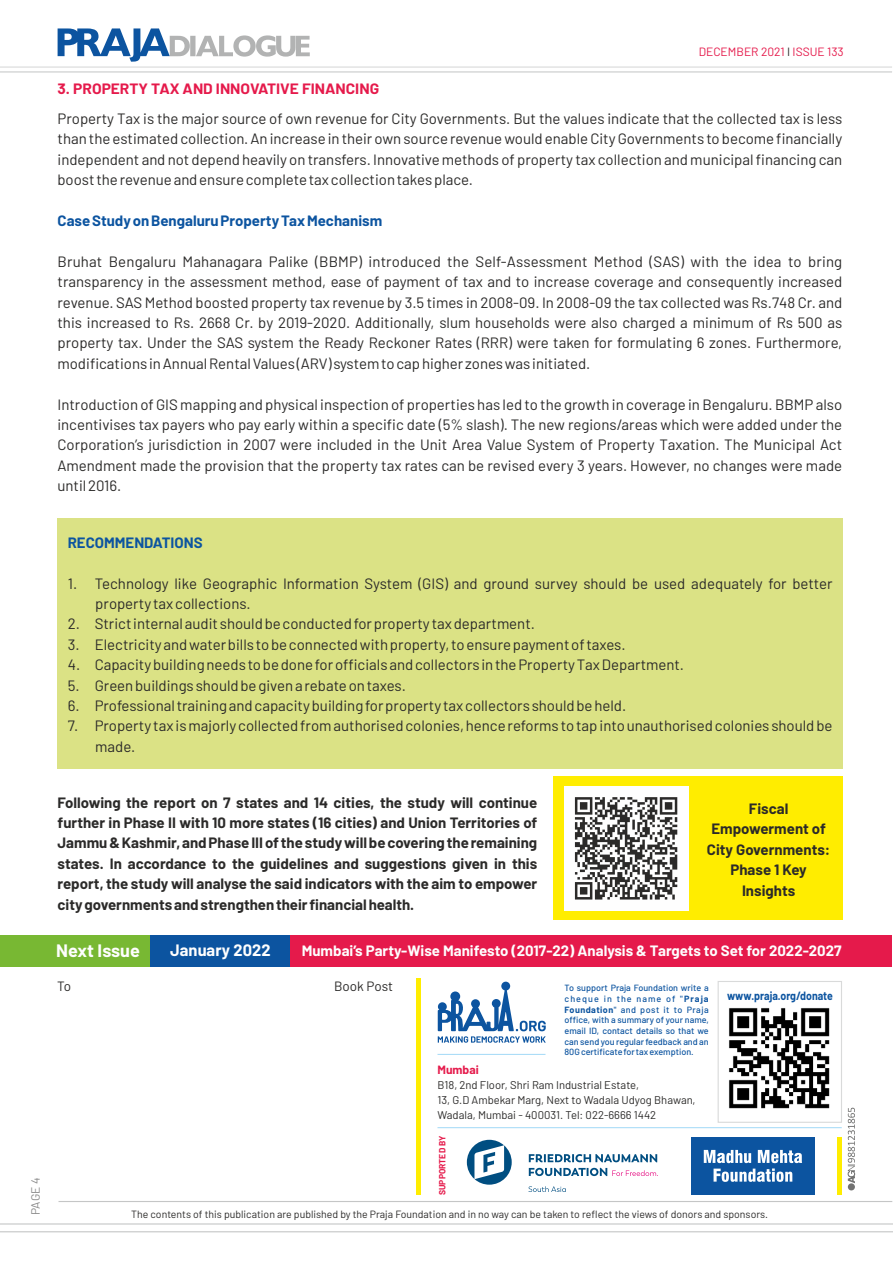
<style>
.page{position:relative;width:893px;height:1265px;background:#fff}
.page>*{position:absolute;margin:0;border:0;box-sizing:border-box;transform-origin:0 0}
.t1{font:700 18px "Barlow";color:#fefefe}
.t2{font:700 16.5px "Barlow";color:#fefefe}
.t3{font:15px/20.4px "Barlow";color:#2b2a29;text-align:justify}
.t4{font:700 15px/20.4px "Barlow";color:#2b2a29;text-align:justify}
.t5{font:700 15px "Barlow";color:#fefefe}
.t6{font:700 15px "Barlow";color:#0c54a0}
.t7{font:700 15px "Barlow";color:#e51a4b}
.t8{font:13.5px "Barlow";color:#2b2a29}
.t9{font:12px "Barlow";color:#e51a4b}
.t10{font:700 12px "Barlow";color:#0c54a0;scale:.88 1}
.t11{font:700 12px "Barlow";color:#e51a4b}
.t12{font:12px "Barlow";color:#898989}
.t13{font:11.25px/15.3px "Barlow";color:#2b2a29}
.t14{font:10.5px "Barlow";color:#2b2a29}
.t15{font:500 9px/10.6px "Barlow";color:#0c54a0;text-align:justify}
.t16{font:700 9px "Barlow";color:#e51a4b;scale:.96 1}
.s1{color:#2b2a29}
.s2{font-weight:700}
</style>
<div class="page">
<div style="left:57px;top:518px;width:786px;height:250px;background:#dbe285"></div>
<div style="left:718px;top:980px;width:124px;height:142px;border:1px solid #d9dada"></div>
<svg style="left:848px;top:1107px;width:7px;height:83px"></svg>
<svg style="left:58px;top:28px;width:252px;height:34px"></svg>
<hr style="left:0;top:66px;width:892px;height:2px;background:#d9dada">
<hr style="left:0;top:71px;width:892px;height:1px;background:#d9dada">
<hr style="left:437px;top:1127px;width:405px;height:1px;background:#a2d9f7">
<hr style="left:417px;top:978px;width:4px;height:216px;background:#ffed00">
<hr style="left:0;top:1223px;width:893px;height:1px;background:#c5c6c6">
<hr style="left:0;top:1231px;width:893px;height:1px;background:#c5c6c6">
<hr style="left:59px;top:1200px;width:833px;height:2px;background:#c5c6c6">
<hr style="left:437px;top:1054px;width:108px;height:1px;background:#a2d9f7">
<hr style="left:838px;top:1136px;width:4px;height:58px;background:#ffed00">
<div style="left:691px;top:1136px;width:123px;height:58px;background:#0c54a0"></div>
<svg style="left:704px;top:1149px;width:98px;height:32px"></svg>
<svg style="left:467px;top:1139px;width:45px;height:45px"></svg>
<svg style="left:529px;top:1154px;width:129px;height:22px"></svg>
<svg style="left:528px;top:1186px;width:38px;height:5px"></svg>
<div style="left:0;top:935px;width:150px;height:31px;background:#78b833"></div>
<div style="left:290px;top:935px;width:602px;height:31px;background:#e51a4b"></div>
<div style="left:150px;top:935px;width:140px;height:31px;background:#0c54a0"></div>
<img style="left:729px;top:1008px;width:101px;height:101px">
<svg style="left:438px;top:981px;width:108px;height:61px"></svg>
<div style="left:553px;top:776px;width:290px;height:144px;background:#ffed00"></div>
<div style="left:564px;top:786px;width:124px;height:124px;background:#fefefe"></div>
<svg style="left:575px;top:797px;width:102px;height:102px"></svg>
<p class="t9" style="left:699px;top:44px;width:147px">DECEMBER 2021 <span class="s1">I</span> ISSUE 133</p>
<p class="t7" style="left:58px;top:79px;width:323px">3. PROPERTY TAX AND INNOVATIVE FINANCING</p>
<p class="t3" style="left:58px;top:107px;width:786px">Property Tax is the major source of own revenue for City Governments. But the values indicate that the collected tax is less than the estimated collection. An increase in their own source revenue would enable City Governments to become financially independent and not depend heavily on transfers. Innovative methods of property tax collection and municipal financing can boost the revenue and ensure complete tax collection takes place.</p>
<p class="t6" style="left:58px;top:211px;width:326px">Case Study on Bengaluru Property Tax Mechanism</p>
<p class="t3" style="left:58px;top:250px;width:786px">Bruhat Bengaluru Mahanagara Palike (BBMP) introduced the Self-Assessment Method (SAS) with the idea to bring transparency in the assessment method, ease of payment of tax and to increase coverage and consequently increased revenue. SAS Method boosted property tax revenue by 3.5 times in 2008-09. In 2008-09 the tax collected was Rs.748 Cr. and this increased to Rs. 2668 Cr. by 2019-2020. Additionally, slum households were also charged a minimum of Rs 500 as property tax. Under the SAS system the Ready Reckoner Rates (RRR) were taken for formulating 6 zones. Furthermore, modifications in Annual Rental Values (ARV) system to cap higher zones was initiated.</p>
<p class="t3" style="left:57px;top:393px;width:786px">Introduction of GIS mapping and physical inspection of properties has led to the growth in coverage in Bengaluru. BBMP also incentivises tax payers who pay early within a specific date (5% slash). The new regions/areas which were added under the Corporation’s jurisdiction in 2007 were included in the Unit Area Value System of Property Taxation. The Municipal Act Amendment made the provision that the property tax rates can be revised every 3 years. However, no changes were made until 2016.</p>
<p class="t6" style="left:68px;top:532px;width:136px">RECOMMENDATIONS</p>
<p class="t3" style="left:95px;top:572px;width:739px;text-indent:-27px">1. Technology like Geographic Information System (GIS) and ground survey should be used adequately for better property tax collections.</p>
<p class="t3" style="left:68px;top:613px;width:469px">2. Strict internal audit should be conducted for property tax department.</p>
<p class="t3" style="left:68px;top:633px;width:559px">3. Electricity and water bills to be connected with property, to ensure payment of taxes.</p>
<p class="t3" style="left:68px;top:654px;width:618px">4. Capacity building needs to be done for officials and collectors in the Property Tax Department.</p>
<p class="t3" style="left:68px;top:674px;width:340px">5. Green buildings should be given a rebate on taxes.</p>
<p class="t3" style="left:68px;top:695px;width:560px">6. Professional training and capacity building for property tax collectors should be held.</p>
<p class="t3" style="left:95px;top:715px;width:739px;text-indent:-27px">7. Property tax is majorly collected from authorised colonies, hence reforms to tap into unauthorised colonies should be made.</p>
<p class="t12" style="left:28px;top:1215px;width:39px;rotate:-90deg">PAGE 4</p>
<p class="t4" style="left:58px;top:791px;width:481px">Following the report on 7 states and 14 cities, the study will continue further in Phase II with 10 more states (16 cities) and Union Territories of Jammu &amp; Kashmir, and Phase III of the study will be covering the remaining states. In accordance to the guidelines and suggestions given in this report, the study will analyse the said indicators with the aim to empower city governments and strengthen their financial health.</p>
<p class="t4" style="left:707px;top:797px;width:125px;text-align:center">Fiscal<br>Empowerment of<br>City Governments:<br>Phase 1 Key<br>Insights</p>
<p class="t1" style="left:56px;top:939px;width:85px">Next Issue</p>
<p class="t2" style="left:170px;top:939px;width:102px">January 2022</p>
<p class="t5" style="left:302px;top:941px;width:541px">Mumbai’s Party-Wise Manifesto (2017-22) Analysis &amp; Targets to Set for 2022-2027</p>
<p class="t10" style="left:727px;top:988px;width:122px">www.praja.org/donate</p>
<p class="t8" style="left:57px;top:977px;width:16px">To</p>
<p class="t8" style="left:334px;top:977px;width:61px">Book Post</p>
<p class="t15" style="left:565px;top:982px;width:146px">To support Praja Foundation write a cheque in the name of "<span class="s2">Praja Foundation</span>" and post it to Praja office, with a summary of your name, email ID, contact details so that we can send you regular feedback and an 80G certificate for tax exemption.</p>
<p class="t11" style="left:437px;top:1061px;width:43px">Mumbai</p>
<p class="t13" style="left:437px;top:1076px;width:260px">B18, 2nd Floor, Shri Ram Industrial Estate,<br>13, G.D Ambekar Marg, Next to Wadala Udyog Bhawan,<br>Wadala, Mumbai - 400031. Tel: 022-6666 1442</p>
<p class="t16" style="left:436px;top:1195px;width:63px;rotate:-90deg">SUPPORTED BY</p>
<p class="t14" style="left:131px;top:1206px;width:638px">The contents of this publication are published by the Praja Foundation and in no way can be taken to reflect the views of donors and sponsors.</p>
</div>
